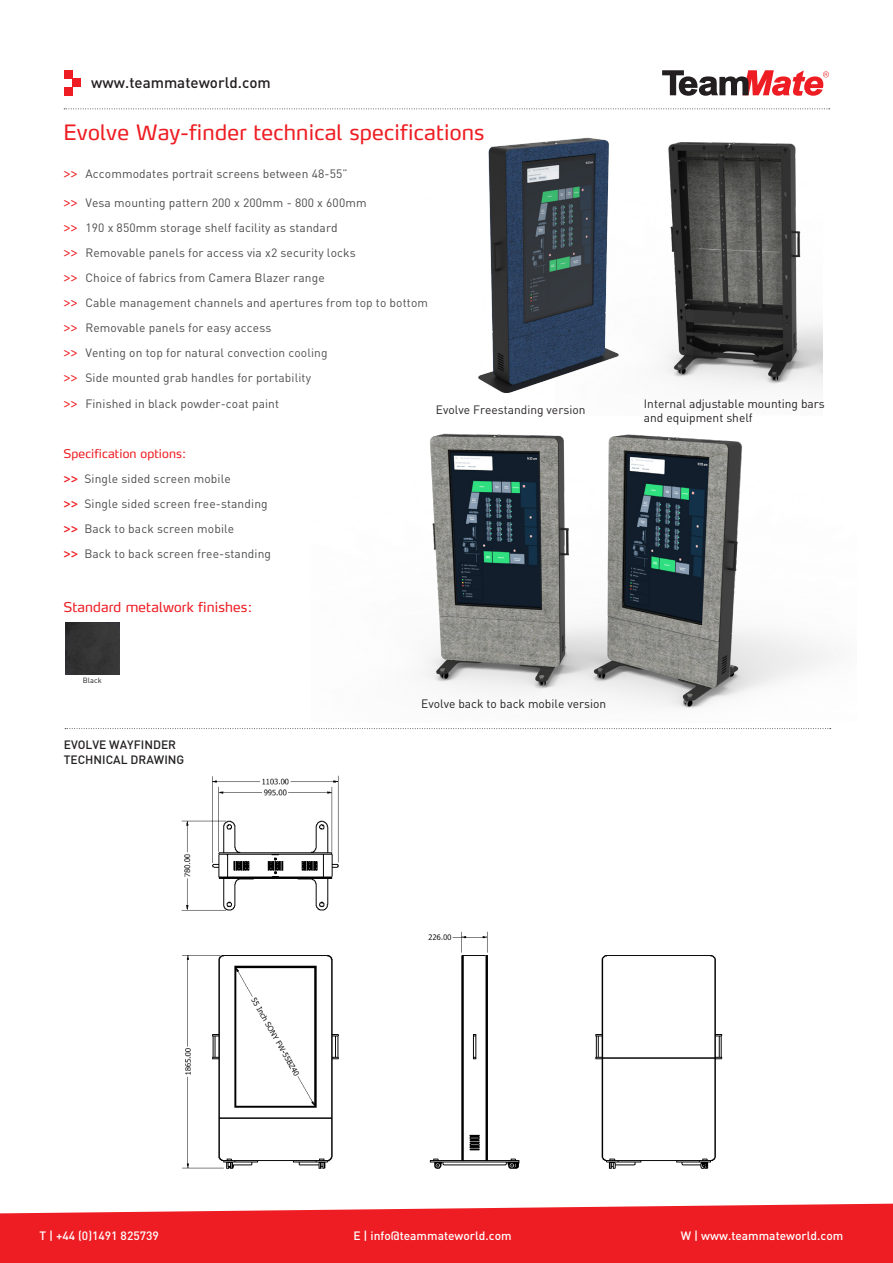
<style>
.page{position:relative;width:893px;height:1263px;background:#fff}
.page>*{position:absolute;margin:0;border:0;box-sizing:border-box;transform-origin:0 0}
.t1{font:21px "Max";letter-spacing:.01em;color:#ee1d23}
.t2{font:500 15.15px "DIN";color:#231f20}
.t3{font:13.5px "Max";letter-spacing:.01em;color:#ee1d23}
.t4{font:12px "DIN";letter-spacing:.01em;color:#4b4c4d}
.t5{font:12px/14.4px "DIN";color:#231f20}
.t6{font:500 12px "DIN";color:#fff}
.t7{font:500 12px "DIN";color:#231f20}
.t8{font:12px "Max";letter-spacing:.01em;color:#ee1d23}
.t9{font:7.5px "DIN";color:#231f20}
.s1{font-family:"Max";color:#ee1d23}
.s2{font-family:"Max";font-weight:600;color:#ee1d23}
</style>
<div class="page">
<svg style="left:662px;top:70px;width:167px;height:26px"></svg>
<svg style="left:64px;top:108px;width:766px;height:1px"></svg>
<div style="left:64px;top:70px;width:8px;height:9px;background:#ee1d23"></div>
<div style="left:72px;top:79px;width:9px;height:8px;background:#ee1d23"></div>
<div style="left:64px;top:87px;width:8px;height:9px;background:#ee1d23"></div>
<svg style="left:65px;top:728px;width:766px;height:1px"></svg>
<svg style="left:0;top:1203px;width:893px;height:60px;background:#ef3137"></svg>
<div style="left:66px;top:623px;width:53px;height:51px;background:#343434"></div>
<img style="left:181px;top:775px;width:542px;height:394px">
<img style="left:692px;top:142px;width:130px;height:245px">
<img style="left:425px;top:433px;width:402px;height:275px">
<img style="left:276px;top:108px;width:416px;height:285px">
<p class="t2" style="left:91px;top:73px;width:181px">www.teammateworld.com</p>
<p class="t1" style="left:63px;top:119px;width:422px">Evolve Way-finder technical specifications</p>
<p class="t4" style="left:63px;top:166px;width:286px"><span class="s1">&gt;&gt;</span> Accommodates portrait screens between 48-55”</p>
<p class="t4" style="left:63px;top:196px;width:305px"><span class="s1">&gt;&gt;</span> Vesa mounting pattern 200 x 200mm - 800 x 600mm</p>
<p class="t4" style="left:63px;top:221px;width:276px"><span class="s1">&gt;&gt;</span> 190 x 850mm storage shelf facility as standard</p>
<p class="t4" style="left:63px;top:246px;width:294px"><span class="s1">&gt;&gt;</span> Removable panels for access via x2 security locks</p>
<p class="t4" style="left:63px;top:271px;width:263px"><span class="s1">&gt;&gt;</span> Choice of fabrics from Camera Blazer range</p>
<p class="t4" style="left:63px;top:296px;width:366px"><span class="s1">&gt;&gt;</span> Cable management channels and apertures from top to bottom</p>
<p class="t4" style="left:63px;top:321px;width:209px"><span class="s1">&gt;&gt;</span> Removable panels for easy access</p>
<p class="t4" style="left:63px;top:346px;width:266px"><span class="s1">&gt;&gt;</span> Venting on top for natural convection cooling</p>
<p class="t4" style="left:63px;top:371px;width:249px"><span class="s1">&gt;&gt;</span> Side mounted grab handles for portability</p>
<p class="t4" style="left:63px;top:396px;width:217px"><span class="s1">&gt;&gt;</span> Finished in black powder-coat paint</p>
<p class="t8" style="left:63px;top:445px;width:124px">Specification options:</p>
<p class="t4" style="left:63px;top:471px;width:169px"><span class="s2">&gt;&gt;</span> Single sided screen mobile</p>
<p class="t4" style="left:63px;top:496px;width:206px"><span class="s2">&gt;&gt;</span> Single sided screen free-standing</p>
<p class="t4" style="left:63px;top:521px;width:172px"><span class="s2">&gt;&gt;</span> Back to back screen mobile</p>
<p class="t4" style="left:63px;top:546px;width:209px"><span class="s2">&gt;&gt;</span> Back to back screen free-standing</p>
<p class="t5" style="left:436px;top:402px;width:151px">Evolve Freestanding version</p>
<p class="t3" style="left:63px;top:599px;width:190px">Standard metalwork finishes:</p>
<p class="t9" style="left:83px;top:676px;width:20px">Black</p>
<p class="t7" style="left:64px;top:737px;width:114px">EVOLVE WAYFINDER</p>
<p class="t7" style="left:64px;top:752px;width:122px">TECHNICAL DRAWING</p>
<p class="t5" style="left:421px;top:696px;width:187px">Evolve back to back mobile version</p>
<p class="t5" style="left:644px;top:396px;width:182px">Internal adjustable mounting bars and equipment shelf</p>
<p class="t6" style="left:40px;top:1228px;width:121px">T | +44 (0)1491 825739</p>
<p class="t6" style="left:353px;top:1228px;width:160px">E | info@teammateworld.com</p>
<p class="t6" style="left:681px;top:1228px;width:164px">W | www.teammateworld.com</p>
</div>
